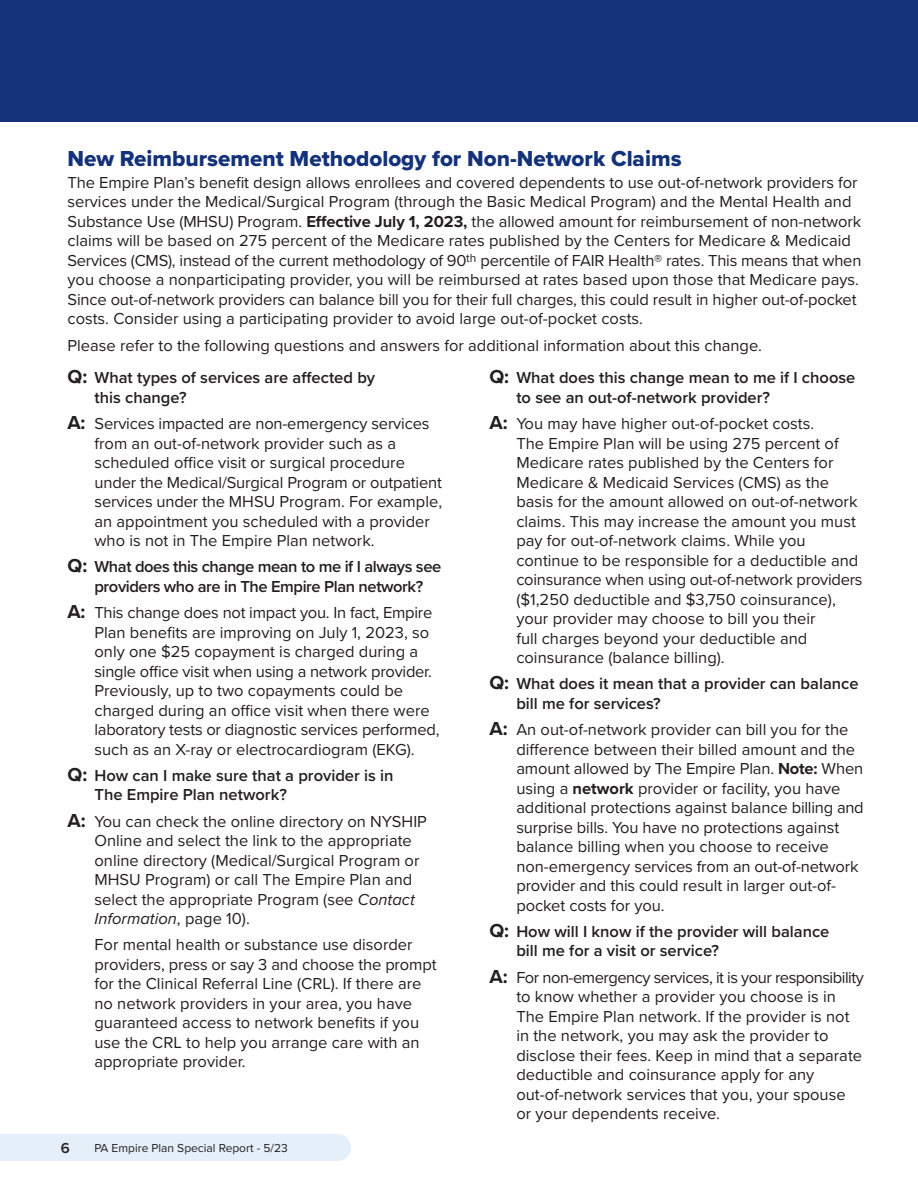
<style>
.page{position:relative;width:918px;height:1188px;background:#fff}
.page>*{position:absolute;margin:0;border:0;box-sizing:border-box;transform-origin:0 0}
._2023_Special_EPR_Pr{font:22.5px "Proxima Nova Extrabld";color:#13327a}
._2023_Special_EPR_An{font:16.5px/19.5px "Proxima Nova";color:#231f20}
._2023_Special_EPR_Bo{font:16.5px/19.5px "Proxima Nova";color:#231f20}
._2023_Special_EPR_Qu{font:600 16.5px/19.5px "Proxima Nova";color:#231f20}
._2023_Special_EPR_Qu-2{font:600 16.5px/19.5px "Proxima Nova";letter-spacing:-.025em;color:#231f20;text-align:center}
.t1{font:600 15px "Proxima Nova";color:#231f20}
.t2{font:12px "Proxima Nova";color:#231f20}
.s1{font-weight:700}
.s2{font-weight:700;font-size:19.5px}
.s3{font-style:italic}
</style>
<div class="page">
<div style="left:0;top:0;width:918px;height:122px;background:#13327a"></div>
<div style="left:324px;top:1134px;width:27px;height:27px;background:#e5effa;border-radius:50%"></div>
<div style="left:0;top:1134px;width:338px;height:27px;background:#e5effa"></div>
<p class="_2023_Special_EPR_Pr" style="left:68px;top:142px;width:616px">New Reimbursement Methodology for Non-Network Claims</p>
<p class="_2023_Special_EPR_Bo" style="left:68px;top:172px;width:795px">The Empire Plan’s benefit design allows enrollees and covered dependents to use out-of-network providers for services under the Medical/Surgical Program (through the Basic Medical Program) and the Mental Health and Substance Use (MHSU) Program. <span class="s1">Effective July 1, 2023,</span> the allowed amount for reimbursement of non-network claims will be based on 275 percent of the Medicare rates published by the Centers for Medicare &amp; Medicaid Services (CMS), instead of the current methodology of 90<sup>th</sup> percentile of FAIR Health® rates. This means that when you choose a nonparticipating provider, you will be reimbursed at rates based upon those that Medicare pays.<br>Since out-of-network providers can balance bill you for their full charges, this could result in higher out-of-pocket costs. Consider using a participating provider to avoid large out-of-pocket costs.</p>
<p class="_2023_Special_EPR_Bo" style="left:68px;top:335px;width:696px">Please refer to the following questions and answers for additional information about this change.</p>
<p class="_2023_Special_EPR_Qu" style="left:94px;top:368px;width:282px;text-indent:-27px"><span class="s2">Q:</span> What types of services are affected by this change?</p>
<p class="_2023_Special_EPR_An" style="left:94px;top:413px;width:349px;text-indent:-27px"><span class="s2">A:</span> Services impacted are non-emergency services from an out-of-network provider such as a scheduled office visit or surgical procedure under the Medical/Surgical Program or outpatient services under the MHSU Program. For example, an appointment you scheduled with a provider who is not in The Empire Plan network.</p>
<p class="_2023_Special_EPR_Qu-2" style="left:68px;top:557px;width:375px"><span class="s2">Q:</span> What does this change mean to me if I always see providers who are in The Empire Plan network?</p>
<p class="_2023_Special_EPR_An" style="left:94px;top:602px;width:346px;text-indent:-27px"><span class="s2">A:</span> This change does not impact you. In fact, Empire Plan benefits are improving on July 1, 2023, so only one $25 copayment is charged during a single office visit when using a network provider.<br>Previously, up to two copayments could be charged during an office visit when there were laboratory tests or diagnostic services performed, such as an X-ray or electrocardiogram (EKG).</p>
<p class="_2023_Special_EPR_Qu" style="left:94px;top:765px;width:300px;text-indent:-27px"><span class="s2">Q:</span> How can I make sure that a provider is in<br>The Empire Plan network?</p>
<p class="_2023_Special_EPR_An" style="left:94px;top:811px;width:334px;text-indent:-27px"><span class="s2">A:</span> You can check the online directory on NYSHIP Online and select the link to the appropriate online directory (Medical/Surgical Program or MHSU Program) or call The Empire Plan and select the appropriate Program (see <span class="s3">Contact Information</span>, page 10).</p>
<p class="_2023_Special_EPR_An" style="left:94px;top:934px;width:344px">For mental health or substance use disorder providers, press or say 3 and choose the prompt for the Clinical Referral Line (CRL). If there are no network providers in your area, you have guaranteed access to network benefits if you use the CRL to help you arrange care with an appropriate provider.</p>
<p class="t1" style="left:61px;top:1137px;width:11px">6</p>
<p class="t2" style="left:94px;top:1139px;width:195px">PA Empire Plan Special Report - 5/23</p>
<p class="_2023_Special_EPR_Qu" style="left:516px;top:368px;width:341px;text-indent:-27px"><span class="s2">Q:</span> What does this change mean to me if I choose to see an out-of-network provider?</p>
<p class="_2023_Special_EPR_An" style="left:516px;top:413px;width:348px;text-indent:-27px"><span class="s2">A:</span> You may have higher out-of-pocket costs.<br>The Empire Plan will be using 275 percent of Medicare rates published by the Centers for Medicare &amp; Medicaid Services (CMS) as the basis for the amount allowed on out-of-network claims. This may increase the amount you must pay for out-of-network claims. While you continue to be responsible for a deductible and coinsurance when using out-of-network providers ($1,250 deductible and $3,750 coinsurance), your provider may choose to bill you their<br>full charges beyond your deductible and coinsurance (balance billing).</p>
<p class="_2023_Special_EPR_Qu" style="left:516px;top:674px;width:344px;text-indent:-27px"><span class="s2">Q:</span> What does it mean that a provider can balance bill me for services?</p>
<p class="_2023_Special_EPR_An" style="left:516px;top:719px;width:349px;text-indent:-27px"><span class="s2">A:</span> An out-of-network provider can bill you for the difference between their billed amount and the amount allowed by The Empire Plan. <span class="s1">Note:</span> When using a <span class="s1">network</span> provider or facility, you have additional protections against balance billing and surprise bills. You have no protections against balance billing when you choose to receive non-emergency services from an out-of-network provider and this could result in larger out-of&shy;pocket costs for you.</p>
<p class="_2023_Special_EPR_Qu" style="left:516px;top:921px;width:315px;text-indent:-27px"><span class="s2">Q:</span> How will I know if the provider will balance bill me for a visit or service?</p>
<p class="_2023_Special_EPR_An" style="left:516px;top:967px;width:349px;text-indent:-27px"><span class="s2">A:</span> For non-emergency services, it is your responsibility to know whether a provider you choose is in The Empire Plan network. If the provider is not in the network, you may ask the provider to disclose their fees. Keep in mind that a separate deductible and coinsurance apply for any out-of-network services that you, your spouse or your dependents receive.</p>
</div>
